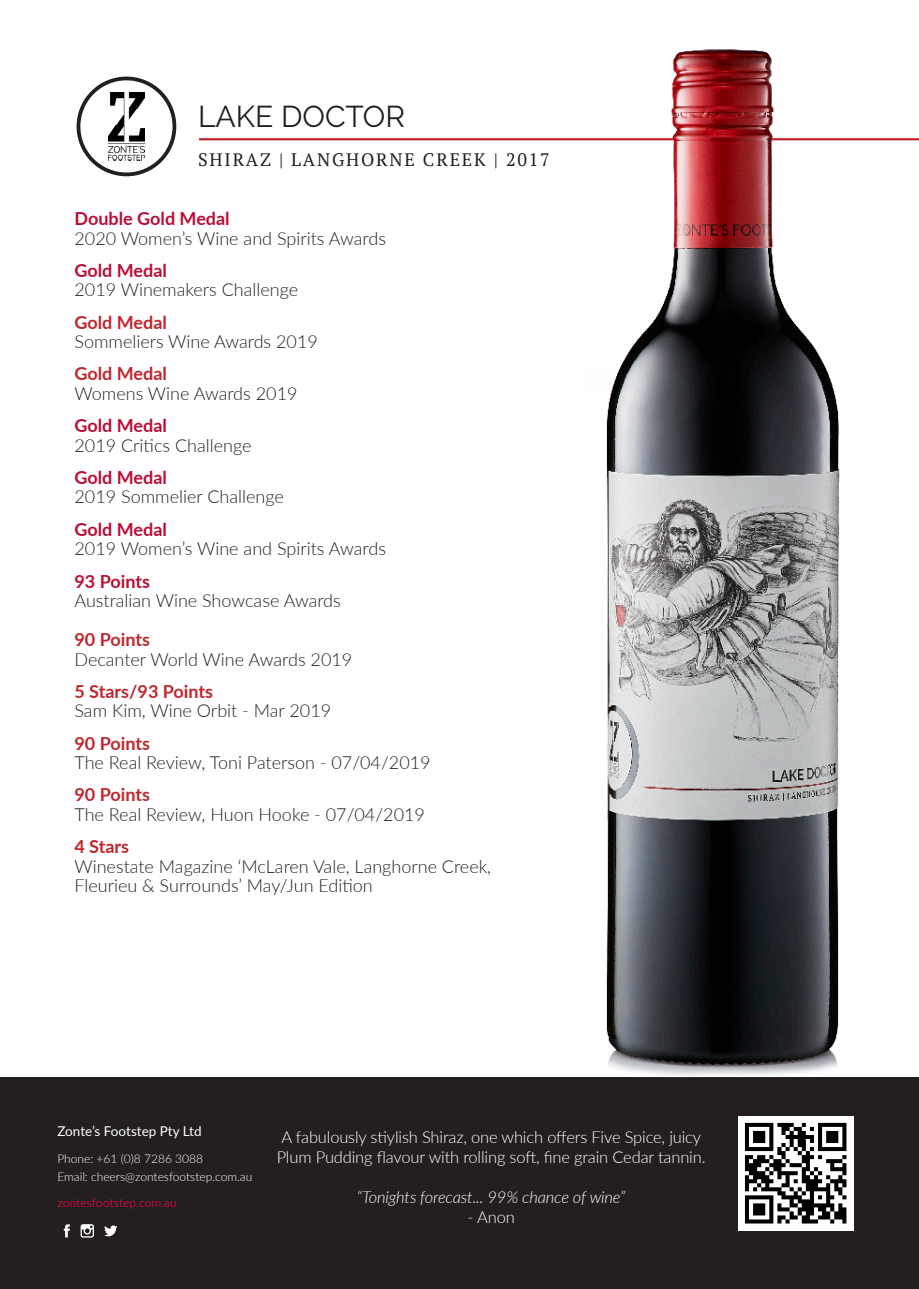
<style>
.page{position:relative;width:919px;height:1289px;background:#fff}
.page>*{position:absolute;margin:0;border:0;box-sizing:border-box;transform-origin:0 0}
.t1{font:30px "Raleway";color:#231f20}
.t2{font:300 18px/19.5px "Lato";color:#231f20}
.t3{font:18px "PT Serif";letter-spacing:.1em;color:#231f20}
.t4{font:300 16.5px/19.8px "Lato";letter-spacing:-.01em;color:#fff}
.t5{font:italic 300 16.5px "Lato";letter-spacing:-.01em;color:#fff}
.t6{font:13.5px "Lato";color:#fff}
.t7{font:300 12px/18px "Lato";color:#fff}
.t8{font:12px "Lato";color:#b90f36}
.s1{font-weight:700;color:#b90f36}
.s2{font-weight:700;color:#c0262d}
</style>
<div class="page">
<div style="left:0;top:1077px;width:918px;height:211px;background:#231f20"></div>
<img style="left:738px;top:1116px;width:115px;height:114px">
<div style="left:77px;top:77px;width:99px;height:99px;border:4px solid #231f20;border-radius:50%"></div>
<img style="left:108px;top:92px;width:37px;height:68px">
<hr style="left:199px;top:138px;width:719px;height:2px;background:#c0262d">
<img style="left:587px;top:49px;width:270px;height:1027px">
<svg style="left:64px;top:1224px;width:6px;height:13px"></svg>
<svg style="left:104px;top:1225px;width:13px;height:11px"></svg>
<svg style="left:81px;top:1224px;width:13px;height:13px"></svg>
<p class="t1" style="left:198px;top:99px;width:208px">LAKE DOCTOR</p>
<p class="t3" style="left:198px;top:148px;width:353px">SHIRAZ | LANGHORNE CREEK | 2017</p>
<p class="t2" style="left:74px;top:208px;width:313px"><span class="s1">Double Gold Medal<br></span>2020 Women’s Wine and Spirits Awards</p>
<p class="t2" style="left:74px;top:260px;width:225px"><span class="s1">Gold Medal<br></span>2019 Winemakers Challenge</p>
<p class="t2" style="left:74px;top:312px;width:245px"><span class="s2">Gold Medal<br></span>Sommeliers Wine Awards 2019</p>
<p class="t2" style="left:74px;top:363px;width:224px"><span class="s2">Gold Medal<br></span>Womens Wine Awards 2019</p>
<p class="t2" style="left:74px;top:415px;width:179px"><span class="s1">Gold Medal<br></span>2019 Critics Challenge</p>
<p class="t2" style="left:74px;top:467px;width:211px"><span class="s1">Gold Medal<br></span>2019 Sommelier Challenge</p>
<p class="t2" style="left:74px;top:519px;width:313px"><span class="s1">Gold Medal<br></span>2019 Women’s Wine and Spirits Awards</p>
<p class="t2" style="left:74px;top:570px;width:268px"><span class="s1">93 Points<br></span>Australian Wine Showcase Awards</p>
<p class="t2" style="left:74px;top:629px;width:279px"><span class="s2">90 Points<br></span>Decanter World Wine Awards 2019</p>
<p class="t2" style="left:74px;top:681px;width:258px"><span class="s2">5 Stars/93 Points<br></span>Sam Kim, Wine Orbit - Mar 2019</p>
<p class="t2" style="left:74px;top:732px;width:358px"><span class="s2">90 Points<br></span>The Real Review, Toni Paterson - 07/04/2019</p>
<p class="t2" style="left:74px;top:784px;width:352px"><span class="s2">90 Points<br></span>The Real Review, Huon Hooke - 07/04/2019</p>
<p class="t2" style="left:74px;top:836px;width:418px"><span class="s2">4 Stars<br></span>Winestate Magazine ‘McLaren Vale, Langhorne Creek,<br>Fleurieu &amp; Surrounds’ May/Jun Edition</p>
<p class="t6" style="left:57px;top:1121px;width:146px">Zonte’s Footstep Pty Ltd</p>
<p class="t7" style="left:57px;top:1148px;width:196px">Phone: +61 (0)8 7286 3088<br>Email: cheers@zontesfootstep.com.au</p>
<p class="t8" style="left:57px;top:1194px;width:121px">zontesfootstep.com.au</p>
<p class="t4" style="left:276px;top:1126px;width:430px">A fabulously stiylish Shiraz, one which offers Five Spice, juicy<br>Plum Pudding flavour with rolling soft, fine grain Cedar tannin.</p>
<p class="t5" style="left:357px;top:1185px;width:270px">“Tonights forecast... 99% chance of wine”</p>
<p class="t4" style="left:467px;top:1205px;width:49px">- Anon</p>
</div>
